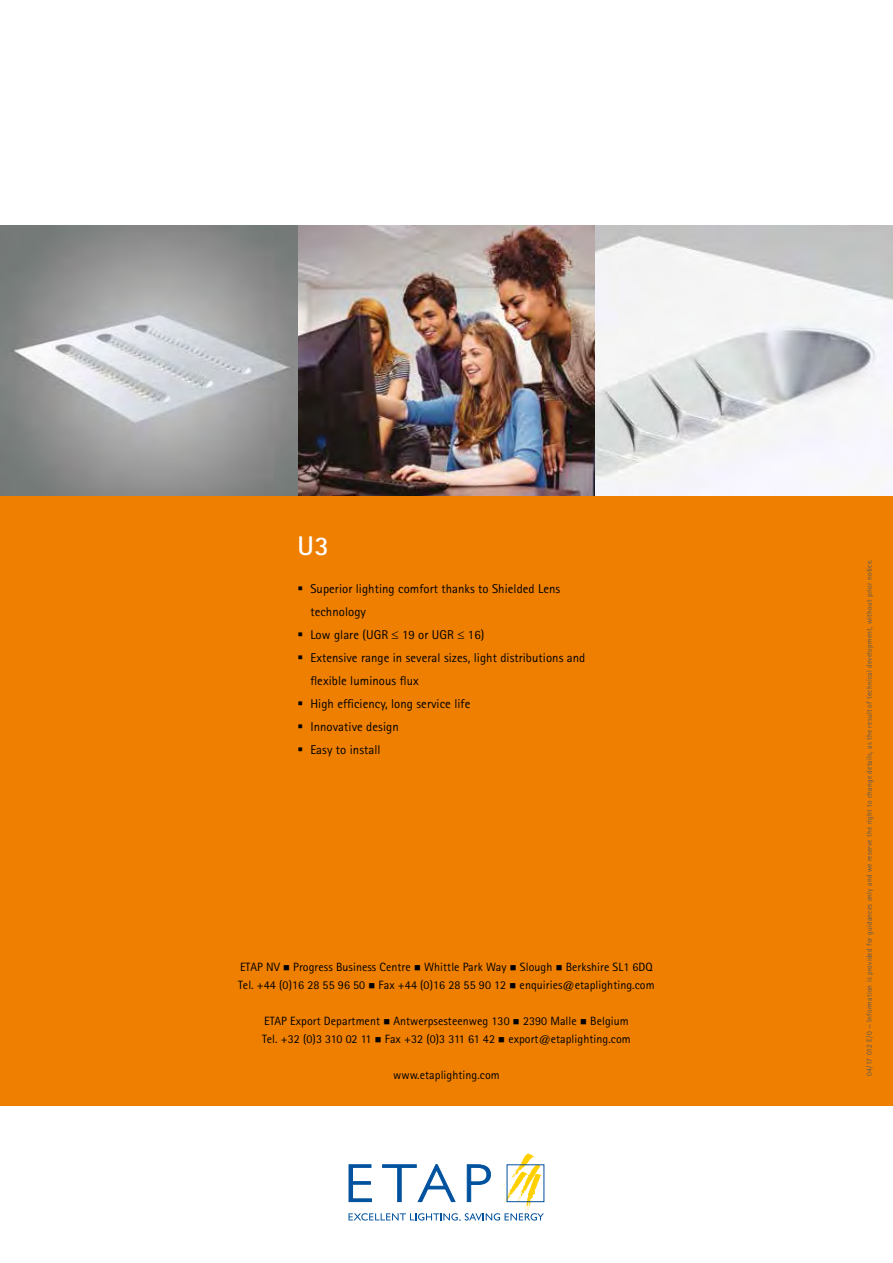
<style>
.page{position:relative;width:893px;height:1263px;background:#fff}
.page>*{position:absolute;margin:0;border:0;box-sizing:border-box;transform-origin:0 0}
.t1{font:700 27px "Rotis Sans Serif";color:#fff}
.t2{font:12.75px/23px "Rotis Sans Serif";letter-spacing:.005em;color:#000}
.t3{font:12px/18px "Rotis Sans Serif";letter-spacing:.005em;color:#000}
.t4{font:7.5px "Rotis Sans Serif";letter-spacing:.03em;color:#58585a}
</style>
<div class="page">
<div style="left:0;top:478px;width:893px;height:628px;background:#ee7f00"></div>
<svg style="left:348px;top:1154px;width:196px;height:66px"></svg>
<img style="left:298px;top:225px;width:297px;height:270px">
<svg style="left:595px;top:225px;width:298px;height:270px;fill:#f4f4f4"></svg>
<svg style="left:0;top:225px;width:298px;height:270px;background:#9ea0a0"></svg>
<h1 class="t1" style="left:298px;top:529px;width:33px">U3</h1>
<p class="t2" style="left:310px;top:577px;width:251px;text-indent:-13px">▪ Superior lighting comfort thanks to Shielded Lens technology</p>
<p class="t2" style="left:298px;top:623px;width:188px">▪ Low glare (UGR ≤ 19 or UGR ≤ 16)</p>
<p class="t2" style="left:310px;top:646px;width:276px;text-indent:-13px">▪ Extensive range in several sizes, light distributions and flexible luminous flux</p>
<p class="t2" style="left:298px;top:692px;width:174px">▪ High efficiency, long service life</p>
<p class="t2" style="left:298px;top:715px;width:103px">▪ Innovative design</p>
<p class="t2" style="left:298px;top:738px;width:85px">▪ Easy to install</p>
<p class="t3" style="left:238px;top:958px;width:418px">ETAP NV ■ Progress Business Centre ■ Whittle Park Way ■ Slough ■ Berkshire SL1 6DQ<br>Tel. +44 (0)16 28 55 96 50 ■ Fax +44 (0)16 28 55 90 12 ■ enquiries@etaplighting.com</p>
<p class="t3" style="left:262px;top:1012px;width:370px">ETAP Export Department ■ Antwerpsesteenweg 130 ■ 2390 Malle ■ Belgium<br>Tel. +32 (0)3 310 02 11 ■ Fax +32 (0)3 311 61 42 ■ export@etaplighting.com</p>
<p class="t3" style="left:393px;top:1066px;width:108px">www.etaplighting.com</p>
<p class="t4" style="left:865px;top:1076px;width:518px;rotate:-90deg">04/17 012 E/0 — Information is provided for guidances only and we reserve the right to change details, as the result of technical development, without prior notice.</p>
</div>
